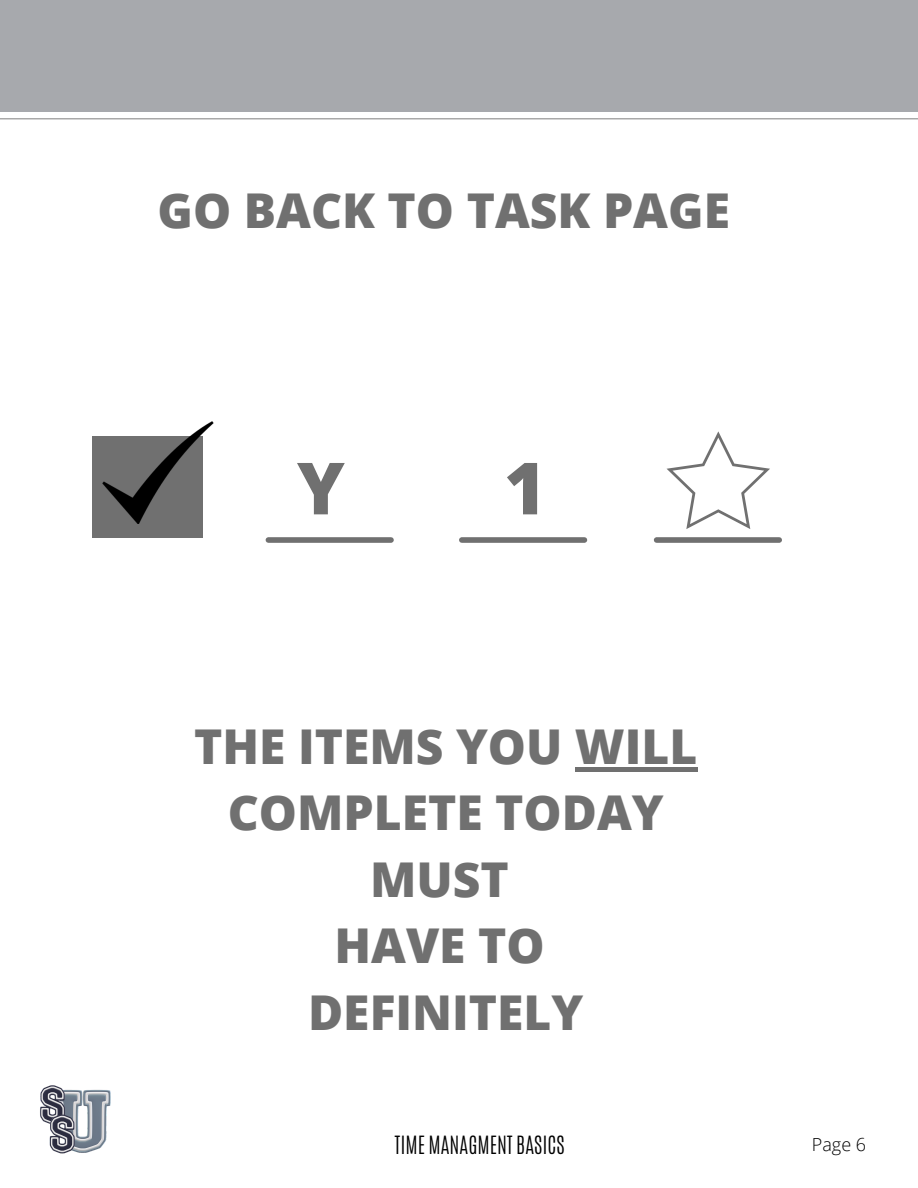
<style>
.page{position:relative;width:918px;height:1188px;background:#fff}
.page>*{position:absolute;margin:0;border:0;box-sizing:border-box;transform-origin:0 0}
.t1{font:800 72px "Open Sans";color:#707070}
.t2{font:800 48px/66.3px "Open Sans";color:#707070;text-align:center}
.t3{font:300 21px "Antonio";color:#000}
.t4{font:300 18px "Open Sans";color:#000}
</style>
<div class="page">
<img style="left:40px;top:1085px;width:71px;height:69px">
<div style="left:92px;top:436px;width:111px;height:101px;background:#707070"></div>
<img style="left:103px;top:421px;width:110px;height:103px">
<div style="left:268px;top:537px;width:123px;height:6px;background:#707070"></div>
<div style="left:462px;top:537px;width:122px;height:6px;background:#707070"></div>
<div style="left:657px;top:537px;width:122px;height:6px;background:#707070"></div>
<svg style="left:667px;top:431px;width:103px;height:98px"></svg>
<div style="left:575px;top:767px;width:122px;height:5px;background:#707070"></div>
<div style="left:0;top:0;width:918px;height:112px;background:#a7a9ad"></div>
<hr style="left:0;top:118px;width:918px;height:1px;background:#8d8d8d">
<p class="t2" style="left:158px;top:176px;width:574px">GO BACK TO TASK PAGE</p>
<p class="t1" style="left:297px;top:437px;width:49px">Y</p>
<p class="t1" style="left:504px;top:437px;width:44px">1</p>
<p class="t2" style="left:194px;top:712px;width:505px">THE ITEMS YOU WILL<br>COMPLETE TODAY</p>
<p class="t2" style="left:370px;top:845px;width:140px">MUST</p>
<p class="t2" style="left:334px;top:911px;width:212px">HAVE TO</p>
<p class="t2" style="left:308px;top:978px;width:277px">DEFINITELY</p>
<p class="t3" style="left:394px;top:1130px;width:172px">TIME MANAGMENT BASICS</p>
<p class="t4" style="left:812px;top:1131px;width:56px">Page 6</p>
</div>
